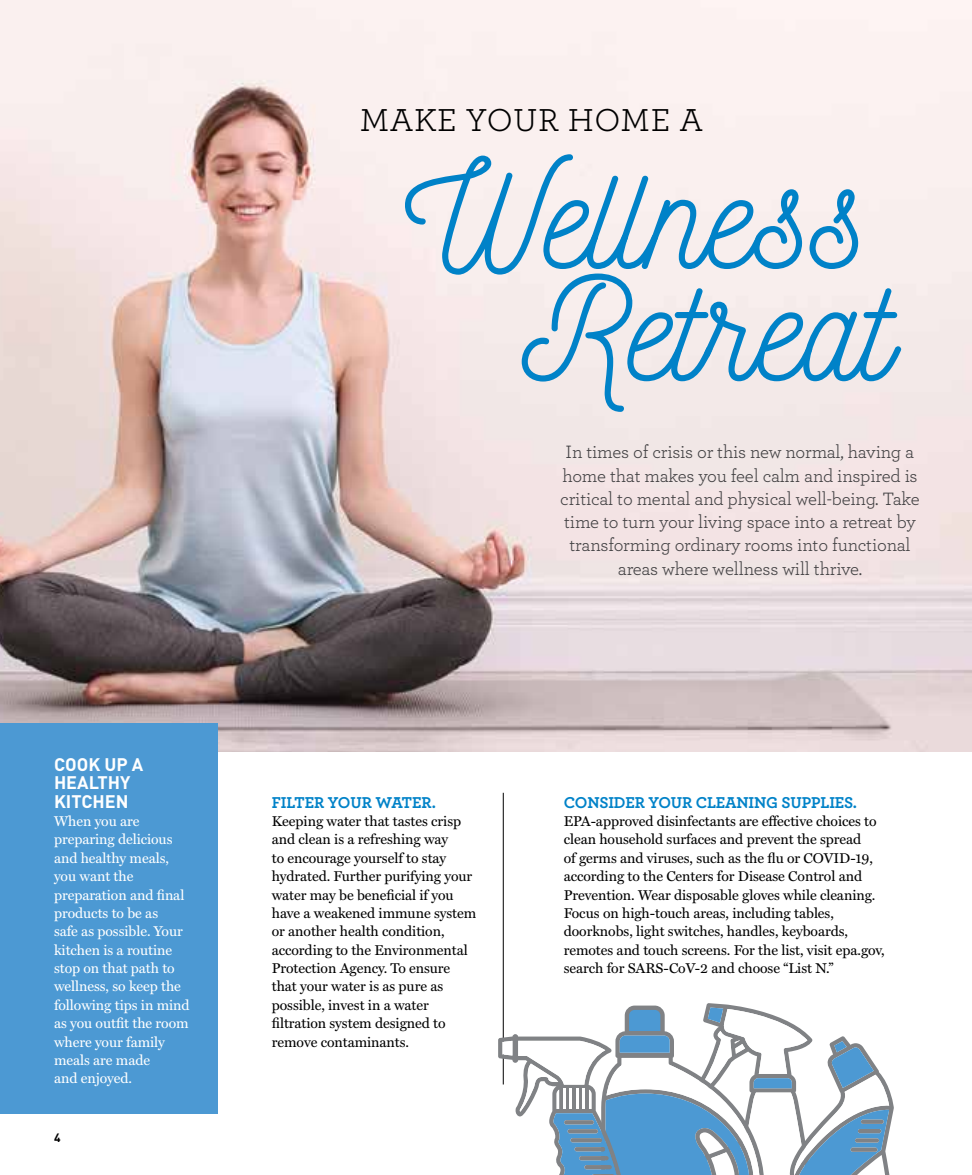
<style>
.page{position:relative;width:972px;height:1175px;background:#fff}
.page>*{position:absolute;margin:0;border:0;box-sizing:border-box;transform-origin:0 0}
.t1{font:145.65px/112.2px "Nickainley";color:#0082c8;text-align:right}
.t2{font:33.3px "Archer";letter-spacing:.02em;color:#000}
.t3{font:18.75px/23.2px "Archer";letter-spacing:-.01em;color:#414042;text-align:center}
.t4{font:700 18px/18.5px "DIN";color:#fff}
.t5{font:700 16.5px "Archer";letter-spacing:-.01em;color:#0082c8}
.t6{font:14.25px/18.3px "Miller Text";letter-spacing:-.005em;color:#000}
.t7{font:14.25px/18.3px "Miller Text";letter-spacing:-.005em;color:#fff}
.t8{font:700 12px "DIN";color:#000}
</style>
<div class="page">
<img style="left:0;top:0;width:972px;height:751px">
<div style="left:0;top:723px;width:218px;height:391px;background:#4c99d3"></div>
<hr style="left:503px;top:792px;width:1px;height:292px;background:#000">
<svg style="left:498px;top:1003px;width:396px;height:172px"></svg>
<p class="t4" style="left:54px;top:754px;width:91px">COOK UP A<br>HEALTHY<br>KITCHEN</p>
<p class="t7" style="left:54px;top:812px;width:137px">When you are preparing delicious and healthy meals, you want the preparation and final products to be as<br>safe as possible. Your kitchen is a routine stop on that path to wellness, so keep the following tips in mind as you outfit the room where your family meals are made<br>and enjoyed.</p>
<p class="t8" style="left:54px;top:1130px;width:8px">4</p>
<h2 class="t2" style="left:360px;top:96px;width:345px">MAKE YOUR HOME A</h2>
<h1 class="t1" style="left:405px;top:161px;width:489px">Wellness<br>Retreat</h1>
<p class="t3" style="left:560px;top:440px;width:361px">In times of crisis or this new normal, having a home that makes you feel calm and inspired is critical to mental and physical well-being. Take time to turn your living space into a retreat by transforming ordinary rooms into functional areas where wellness will thrive.</p>
<p class="t5" style="left:272px;top:789px;width:166px">FILTER YOUR WATER.</p>
<p class="t6" style="left:272px;top:812px;width:206px">Keeping water that tastes crisp and clean is a refreshing way<br>to encourage yourself to stay hydrated. Further purifying your water may be beneficial if you have a weakened immune system or another health condition, according to the Environmental<br>Protection Agency. To ensure that your water is as pure as possible, invest in a water filtration system designed to remove contaminants.</p>
<p class="t5" style="left:564px;top:789px;width:295px">CONSIDER YOUR CLEANING SUPPLIES.</p>
<p class="t6" style="left:564px;top:812px;width:323px">EPA-approved disinfectants are effective choices to clean household surfaces and prevent the spread<br>of germs and viruses, such as the flu or COVID-19, according to the Centers for Disease Control and Prevention. Wear disposable gloves while cleaning.<br>Focus on high-touch areas, including tables, doorknobs, light switches, handles, keyboards, remotes and touch screens. For the list, visit epa.gov, search for SARS-CoV-2 and choose “List N.”</p>
</div>
